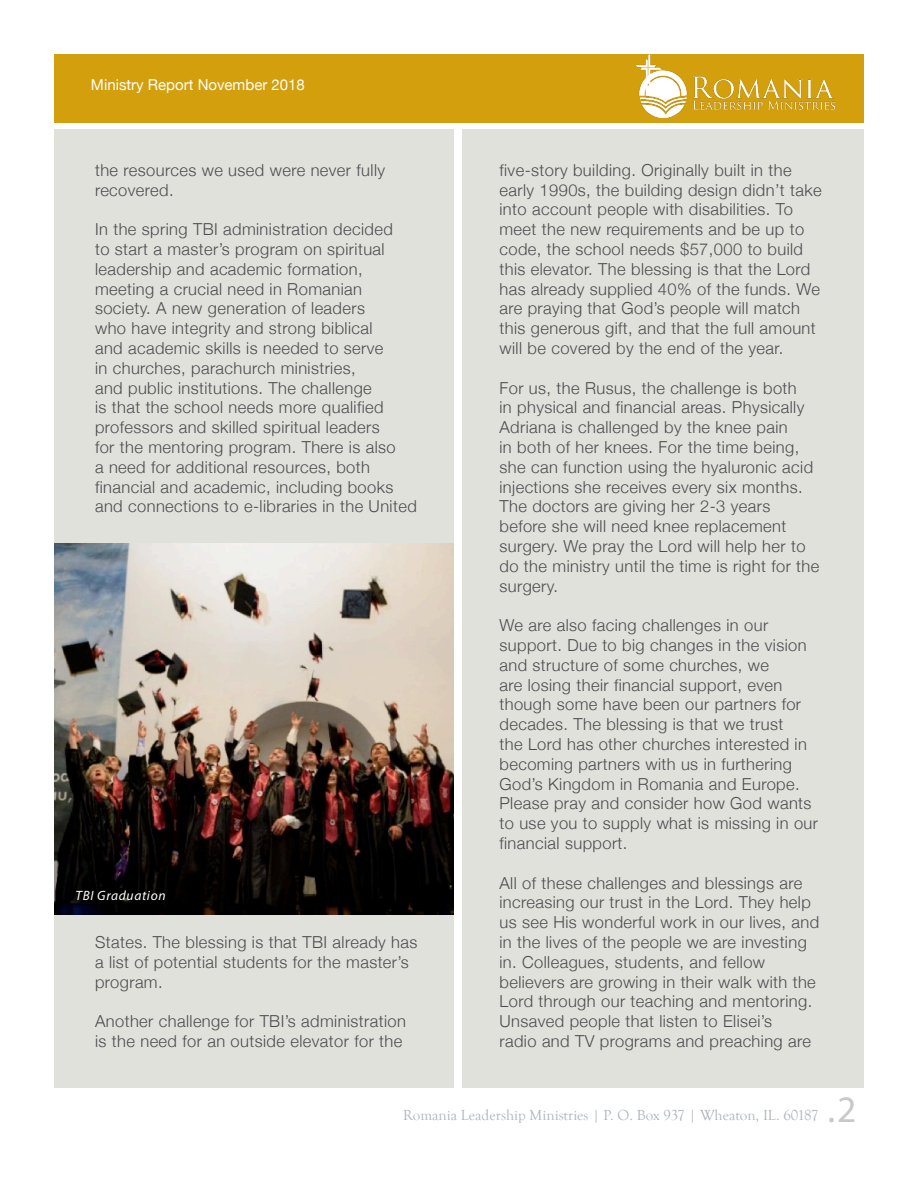
<style>
.page{position:relative;width:918px;height:1188px;background:#fff}
.page>*{position:absolute;margin:0;border:0;box-sizing:border-box;transform-origin:0 0}
.t1{font:37.5px "Myriad Pro";color:#c7c8ca}
.t2{font:300 16.5px/19.8px "Helvetica Neue";letter-spacing:.025em;color:#4b4c4d}
.t3{font:15px "Goudy Old Style T";color:#adb4ba}
.t4{font:15px "Helvetica Neue";color:#fff}
.t5{font:italic 13.5px "Myriad Pro";letter-spacing:.05em;color:#fff}
</style>
<div class="page">
<div style="left:462px;top:129px;width:402px;height:959px;background:#e1e1dc"></div>
<div style="left:54px;top:54px;width:810px;height:68px;background:#d49f0c"></div>
<div style="left:54px;top:129px;width:400px;height:959px;background:#e1e1dc"></div>
<img style="left:636px;top:54px;width:198px;height:63px">
<img style="left:54px;top:544px;width:400px;height:371px">
<p class="t4" style="left:91px;top:74px;width:215px">Ministry Report November 2018</p>
<p class="t2" style="left:95px;top:159px;width:292px">the resources we used were never fully recovered.</p>
<p class="t2" style="left:95px;top:218px;width:323px">In the spring TBI administration decided<br>to start a master’s program on spiritual leadership and academic formation, meeting a crucial need in Romanian society. A new generation of leaders<br>who have integrity and strong biblical<br>and academic skills is needed to serve<br>in churches, parachurch ministries,<br>and public institutions. The challenge<br>is that the school needs more qualified professors and skilled spiritual leaders<br>for the mentoring program. There is also<br>a need for additional resources, both financial and academic, including books and connections to e-libraries in the United</p>
<p class="t5" style="left:76px;top:887px;width:92px">TBI Graduation</p>
<p class="t2" style="left:95px;top:931px;width:324px">States. The blessing is that TBI already has a list of potential students for the master’s program.</p>
<p class="t2" style="left:95px;top:1010px;width:312px">Another challenge for TBI’s administration is the need for an outside elevator for the</p>
<p class="t2" style="left:500px;top:159px;width:324px">five-story building. Originally built in the early 1990s, the building design didn’t take into account people with disabilities. To meet the new requirements and be up to code, the school needs $57,000 to build this elevator. The blessing is that the Lord has already supplied 40% of the funds. We are praying that God’s people will match this generous gift, and that the full amount will be covered by the end of the year.</p>
<p class="t2" style="left:500px;top:377px;width:321px">For us, the Rusus, the challenge is both<br>in physical and financial areas. Physically Adriana is challenged by the knee pain<br>in both of her knees. For the time being, she can function using the hyaluronic acid injections she receives every six months.<br>The doctors are giving her 2-3 years before she will need knee replacement surgery. We pray the Lord will help her to do the ministry until the time is right for the surgery.</p>
<p class="t2" style="left:500px;top:614px;width:320px">We are also facing challenges in our support. Due to big changes in the vision and structure of some churches, we<br>are losing their financial support, even though some have been our partners for decades. The blessing is that we trust<br>the Lord has other churches interested in becoming partners with us in furthering God’s Kingdom in Romania and Europe.<br>Please pray and consider how God wants to use you to supply what is missing in our financial support.</p>
<p class="t2" style="left:500px;top:872px;width:321px">All of these challenges and blessings are increasing our trust in the Lord. They help us see His wonderful work in our lives, and in the lives of the people we are investing in. Colleagues, students, and fellow believers are growing in their walk with the Lord through our teaching and mentoring.<br>Unsaved people that listen to Elisei’s<br>radio and TV programs and preaching are</p>
<p class="t3" style="left:403px;top:1107px;width:417px">Romania Leadership Ministries | P. O. Box 937 | Wheaton, IL. 60187</p>
<p class="t1" style="left:828px;top:1086px;width:30px">.2</p>
</div>
